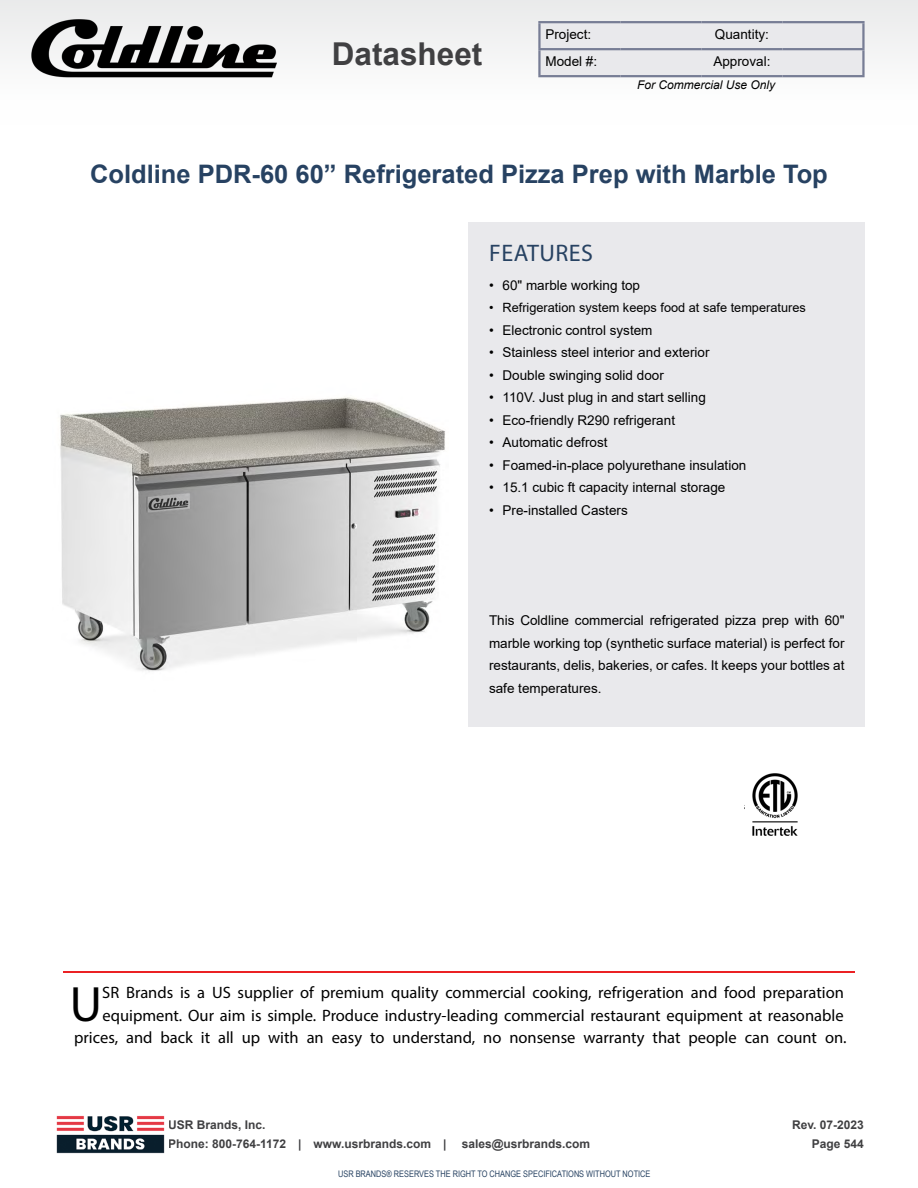
<style>
.page{position:relative;width:918px;height:1188px;background:#fff}
.page>*{position:absolute;margin:0;border:0;box-sizing:border-box;transform-origin:0 0}
.t1{font:49.95px "Myriad Pro";color:#000}
.t2{font:700 31.5px "Arial";color:#404042}
.t3{font:700 25.5px "Arial";color:#274262}
.t4{font:24px "Myriad Pro";letter-spacing:.02em;color:#274262}
.t5{font:16.5px/22.5px "Myriad Pro";color:#000;text-align:right}
.t6{font:13.5px/22.5px "Arial";color:#000;text-align:justify}
.t7{font:12.75px "Arial";color:#000}
.t8{font:700 12px/19.5px "Arial";color:#404042}
.t9{font:italic 12px "Arial";color:#000}
.t10{font:9px "Arial Narrow";color:#274262}
</style>
<div class="page">
<hr style="left:63px;top:972px;width:792px;height:1px;background:#eb2124">
<img style="left:752px;top:773px;width:46px;height:62px">
<div style="left:469px;top:222px;width:396px;height:505px;background:#e9e9ec"></div>
<img style="left:60px;top:396px;width:385px;height:275px">
<img style="left:56px;top:1115px;width:109px;height:39px">
<div style="left:0;top:0;width:918px;height:124px;background:linear-gradient(to right,#f7f7f7,#f7f7f7)"></div>
<div style="left:541px;top:23px;width:321px;height:52px;background:#e9e9ec"></div>
<hr style="left:538px;top:21px;width:82px;height:2px;background:#777d95">
<hr style="left:538px;top:23px;width:3px;height:25px;background:#777d95">
<hr style="left:620px;top:21px;width:81px;height:2px;background:#777d95">
<hr style="left:701px;top:21px;width:81px;height:2px;background:#777d95">
<hr style="left:782px;top:21px;width:83px;height:2px;background:#777d95">
<hr style="left:862px;top:23px;width:3px;height:25px;background:#777d95">
<hr style="left:538px;top:48px;width:82px;height:2px;background:#777d95">
<hr style="left:538px;top:50px;width:3px;height:25px;background:#777d95">
<hr style="left:620px;top:48px;width:81px;height:2px;background:#777d95">
<hr style="left:701px;top:48px;width:81px;height:2px;background:#777d95">
<hr style="left:782px;top:48px;width:83px;height:2px;background:#777d95">
<hr style="left:862px;top:50px;width:3px;height:25px;background:#777d95">
<hr style="left:538px;top:75px;width:82px;height:2px;background:#777d95">
<hr style="left:620px;top:75px;width:81px;height:2px;background:#777d95">
<hr style="left:701px;top:75px;width:81px;height:2px;background:#777d95">
<hr style="left:782px;top:75px;width:83px;height:2px;background:#777d95">
<img style="left:31px;top:20px;width:245px;height:58px">
<h2 class="t2" style="left:332px;top:32px;width:152px">Datasheet</h2>
<p class="t6" style="left:545px;top:23px;width:47px">Project:</p>
<p class="t6" style="left:715px;top:23px;width:56px">Quantity:</p>
<p class="t6" style="left:545px;top:50px;width:53px">Model #:</p>
<p class="t6" style="left:713px;top:50px;width:59px">Approval:</p>
<p class="t9" style="left:637px;top:77px;width:140px">For Commercial Use Only</p>
<h3 class="t3" style="left:90px;top:156px;width:739px">Coldline PDR-60 60” Refrigerated Pizza Prep with Marble Top</h3>
<h3 class="t4" style="left:489px;top:238px;width:105px">FEATURES</h3>
<p class="t6" style="left:489px;top:274px;width:153px">• 60" marble working top</p>
<p class="t7" style="left:489px;top:299px;width:318px">• Refrigeration system keeps food at safe temperatures</p>
<p class="t6" style="left:489px;top:319px;width:165px">• Electronic control system</p>
<p class="t6" style="left:489px;top:341px;width:222px">• Stainless steel interior and exterior</p>
<p class="t6" style="left:489px;top:364px;width:176px">• Double swinging solid door</p>
<p class="t6" style="left:489px;top:386px;width:218px">• 110V. Just plug in and start selling</p>
<p class="t6" style="left:489px;top:409px;width:188px">• Eco-friendly R290 refrigerant</p>
<p class="t6" style="left:489px;top:431px;width:120px">• Automatic defrost</p>
<p class="t6" style="left:489px;top:454px;width:259px">• Foamed-in-place polyurethane insulation</p>
<p class="t6" style="left:489px;top:476px;width:238px">• 15.1 cubic ft capacity internal storage</p>
<p class="t6" style="left:489px;top:499px;width:140px">• Pre-installed Casters</p>
<p class="t6" style="left:489px;top:609px;width:357px">This Coldline commercial refrigerated pizza prep with 60" marble working top (synthetic surface material) is perfect for restaurants, delis, bakeries, or cafes. It keeps your bottles at safe temperatures.</p>
<p class="t5" style="left:74px;top:981px;width:774px">SR Brands is a US supplier of premium quality commercial cooking, refrigeration and food preparation equipment. Our aim is simple. Produce industry-leading commercial restaurant equipment at reasonable prices, and back it all up with an easy to understand, no nonsense warranty that people can count on.</p>
<h1 class="t1" style="left:70px;top:973px;width:34px">U</h1>
<p class="t8" style="left:168px;top:1115px;width:280px">USR Brands, Inc.<br>Phone: 800-764-1172 | www.usrbrands.com |</p>
<p class="t8" style="left:462px;top:1134px;width:130px">sales@usrbrands.com</p>
<p class="t10" style="left:338px;top:1167px;width:314px">USR BRANDS® RESERVES THE RIGHT TO CHANGE SPECIFICATIONS WITHOUT NOTICE</p>
<p class="t8" style="left:792px;top:1115px;width:73px;text-align:right">Rev. 07-2023<br>Page 544</p>
</div>
